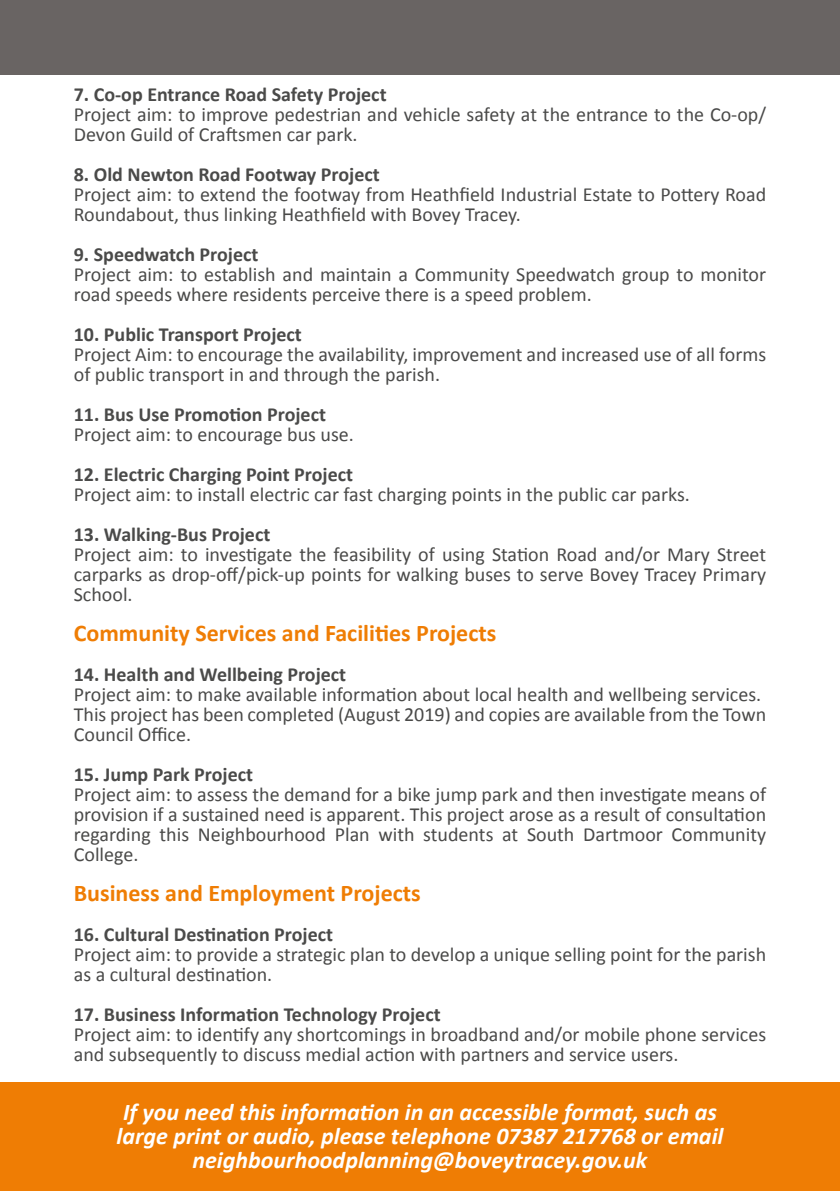
<style>
.page{position:relative;width:840px;height:1191px;background:#fff}
.page>*{position:absolute;margin:0;border:0;box-sizing:border-box;transform-origin:0 0}
.t1{font:italic 700 24px/24px "Calibri";color:#fff;text-align:center}
.t2{font:700 24px "Calibri";color:#ef7d04}
.t3{font:20px/20px "Calibri";color:#4a4a49}
.t4{font:700 20px "Calibri";color:#4a4a49}
</style>
<div class="page">
<div style="left:0;top:0;width:839px;height:74px;background:#696463"></div>
<div style="left:0;top:1082px;width:839px;height:109px;background:#ef7d04"></div>
<p class="t4" style="left:74px;top:80px;width:314px">7. Co-op Entrance Road Safety Project</p>
<p class="t3" style="left:74px;top:103px;width:693px">Project aim: to improve pedestrian and vehicle safety at the entrance to the Co-op/<br>Devon Guild of Craftsmen car park.</p>
<p class="t4" style="left:74px;top:160px;width:307px">8. Old Newton Road Footway Project</p>
<p class="t3" style="left:74px;top:183px;width:693px">Project aim: to extend the footway from Heathfield Industrial Estate to Pottery Road<br>Roundabout, thus linking Heathfield with Bovey Tracey.</p>
<p class="t4" style="left:74px;top:240px;width:186px">9. Speedwatch Project</p>
<p class="t3" style="left:74px;top:263px;width:693px">Project aim: to establish and maintain a Community Speedwatch group to monitor road speeds where residents perceive there is a speed problem.</p>
<p class="t4" style="left:74px;top:320px;width:229px">10. Public Transport Project</p>
<p class="t3" style="left:74px;top:343px;width:693px">Project Aim: to encourage the availability, improvement and increased use of all forms of public transport in and through the parish.</p>
<p class="t4" style="left:74px;top:400px;width:253px">11. Bus Use Promotion Project</p>
<p class="t3" style="left:74px;top:423px;width:281px">Project aim: to encourage bus use.</p>
<p class="t4" style="left:74px;top:460px;width:281px">12. Electric Charging Point Project</p>
<p class="t3" style="left:74px;top:483px;width:617px">Project aim: to install electric car fast charging points in the public car parks.</p>
<p class="t4" style="left:74px;top:520px;width:198px">13. Walking-Bus Project</p>
<p class="t3" style="left:74px;top:543px;width:693px;text-align:justify">Project aim: to investigate the feasibility of using Station Road and/or Mary Street carparks as drop-off/pick-up points for walking buses to serve Bovey Tracey Primary School.</p>
<p class="t2" style="left:74px;top:616px;width:424px">Community Services and Facilities Projects</p>
<p class="t4" style="left:74px;top:660px;width:274px">14. Health and Wellbeing Project</p>
<p class="t3" style="left:74px;top:683px;width:693px">Project aim: to make available information about local health and wellbeing services.<br>This project has been completed (August 2019) and copies are available from the Town<br>Council Office.</p>
<p class="t4" style="left:74px;top:760px;width:181px">15. Jump Park Project</p>
<p class="t3" style="left:74px;top:783px;width:693px;text-align:justify">Project aim: to assess the demand for a bike jump park and then investigate means of provision if a sustained need is apparent. This project arose as a result of consultation regarding this Neighbourhood Plan with students at South Dartmoor Community College.</p>
<p class="t2" style="left:74px;top:876px;width:348px">Business and Employment Projects</p>
<p class="t4" style="left:74px;top:920px;width:261px">16. Cultural Destination Project</p>
<p class="t3" style="left:74px;top:943px;width:693px">Project aim: to provide a strategic plan to develop a unique selling point for the parish as a cultural destination.</p>
<p class="t4" style="left:74px;top:1000px;width:368px">17. Business Information Technology Project</p>
<p class="t3" style="left:74px;top:1023px;width:693px">Project aim: to identify any shortcomings in broadband and/or mobile phone services and subsequently to discuss medial action with partners and service users.</p>
<p class="t1" style="left:116px;top:1099px;width:608px">If you need this information in an accessible format, such as large print or audio, please telephone 07387 217768 or email neighbourhoodplanning@boveytracey.gov.uk</p>
</div>
